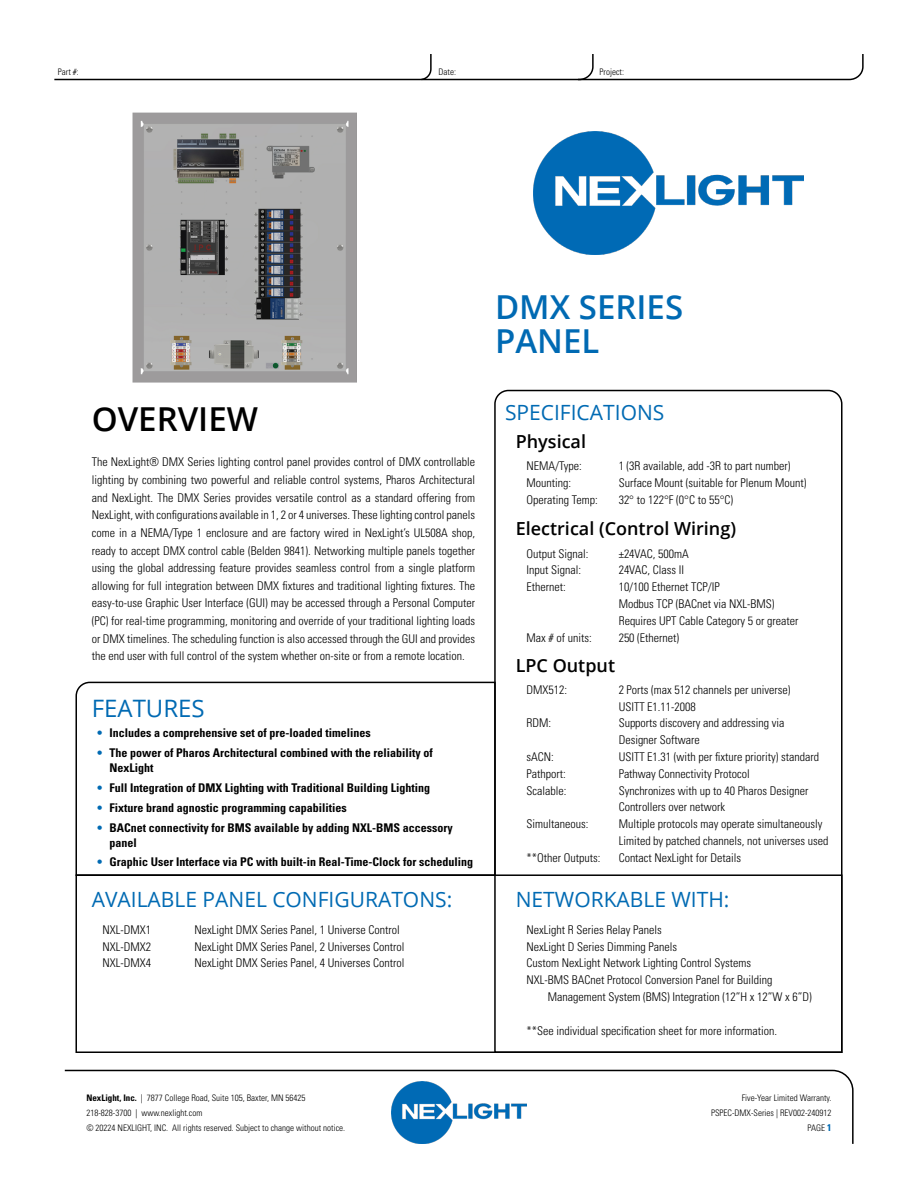
<style>
.page{position:relative;width:918px;height:1188px;background:#fff}
.page>*{position:absolute;margin:0;border:0;box-sizing:border-box;transform-origin:0 0}
.t1{font:600 33px/34.2px "Open Sans";color:#006ab3}
.t2{font:600 33px "Open Sans";color:#000}
.t3{font:24px "Open Sans";color:#006ab3}
.t4{font:21px "Open Sans";color:#006ab3}
.t5{font:600 18px "Open Sans";color:#000}
.t6{font:300 condensed 12px/16.8px "Univers LT Std";color:#000}
.t7{font:700 condensed 12px/15px "Univers LT Std";color:#000}
.t8{font:300 condensed 9px/15.1px "Univers LT Std";color:#000;text-align:right}
.s1{font-weight:300;color:#006ab3}
.s2{font-weight:700}
.s3{font-weight:700;font-size:9.75px;color:#006ab3}
</style>
<div class="page">
<svg style="left:54px;top:54px;width:810px;height:27px"></svg>
<svg style="left:64px;top:1069px;width:790px;height:75px"></svg>
<img style="left:533px;top:131px;width:270px;height:124px">
<svg style="left:494px;top:389px;width:349px;height:661px"></svg>
<svg style="left:75px;top:681px;width:421px;height:193px"></svg>
<div style="left:75px;top:874px;width:768px;height:179px;border:2px solid #000"></div>
<img style="left:132px;top:113px;width:225px;height:270px">
<p class="t8" style="left:58px;top:64px;width:22px">Part #:</p>
<p class="t8" style="left:439px;top:64px;width:19px">Date:</p>
<p class="t8" style="left:600px;top:64px;width:26px">Project:</p>
<h1 class="t2" style="left:92px;top:397px;width:168px">OVERVIEW</h1>
<p class="t6" style="left:92px;top:453px;width:385px;line-height:17.7px;text-align:justify">The NexLight® DMX Series lighting control panel provides control of DMX controllable lighting by combining two powerful and reliable control systems, Pharos Architectural and NexLight. The DMX Series provides versatile control as a standard offering from NexLight, with configurations available in 1, 2 or 4 universes. These lighting control panels come in a NEMA/Type 1 enclosure and are factory wired in NexLight’s UL508A shop, ready to accept DMX control cable (Belden 9841). Networking multiple panels together using the global addressing feature provides seamless control from a single platform allowing for full integration between DMX fixtures and traditional lighting fixtures. The easy-to-use Graphic User Interface (GUI) may be accessed through a Personal Computer (PC) for real-time programming, monitoring and override of your traditional lighting loads or DMX timelines. The scheduling function is also accessed through the GUI and provides the end user with full control of the system whether on-site or from a remote location.</p>
<h2 class="t3" style="left:92px;top:691px;width:115px">FEATURES</h2>
<p class="t7" style="left:96px;top:725px;width:276px"><span class="s1">•</span> Includes a comprehensive set of pre-loaded timelines</p>
<p class="t7" style="left:110px;top:745px;width:325px;text-indent:-14px"><span class="s1">•</span> The power of Pharos Architectural combined with the reliability of<br>NexLight</p>
<p class="t7" style="left:96px;top:780px;width:335px"><span class="s1">•</span> Full Integration of DMX Lighting with Traditional Building Lighting</p>
<p class="t7" style="left:96px;top:800px;width:252px"><span class="s1">•</span> Fixture brand agnostic programming capabilities</p>
<p class="t7" style="left:110px;top:820px;width:345px;text-indent:-14px"><span class="s1">•</span> BACnet connectivity for BMS available by adding NXL-BMS accessory panel</p>
<p class="t7" style="left:96px;top:855px;width:378px"><span class="s1">•</span> Graphic User Interface via PC with built-in Real-Time-Clock for scheduling</p>
<h1 class="t1" style="left:495px;top:289px;width:190px">DMX SERIES<br>PANEL</h1>
<h3 class="t4" style="left:505px;top:398px;width:161px">SPECIFICATIONS</h3>
<h3 class="t5" style="left:516px;top:429px;width:72px">Physical</h3>
<p class="t6" style="left:527px;top:458px;width:73px">NEMA/Type:<br>Mounting:<br>Operating Temp:</p>
<p class="t6" style="left:619px;top:458px;width:189px">1 (3R available, add -3R to part number)<br>Surface Mount (suitable for Plenum Mount)<br>32° to 122°F (0°C to 55°C)</p>
<h3 class="t5" style="left:516px;top:516px;width:222px">Electrical (Control Wiring)</h3>
<p class="t6" style="left:527px;top:545px;width:63px">Output Signal:<br>Input Signal:<br>Ethernet:</p>
<p class="t6" style="left:527px;top:629px;width:67px">Max # of units:</p>
<p class="t6" style="left:619px;top:545px;width:181px">±24VAC, 500mA<br>24VAC, Class II<br>10/100 Ethernet TCP/IP<br>Modbus TCP (BACnet via NXL-BMS)<br>Requires UPT Cable Category 5 or greater<br>250 (Ethernet)</p>
<h3 class="t5" style="left:516px;top:653px;width:101px">LPC Output</h3>
<p class="t6" style="left:527px;top:681px;width:42px">DMX512:</p>
<p class="t6" style="left:527px;top:715px;width:26px">RDM:</p>
<p class="t6" style="left:527px;top:748px;width:41px">sACN:<br>Pathport:<br>Scalable:</p>
<p class="t6" style="left:527px;top:816px;width:63px">Simultaneous:</p>
<p class="t6" style="left:527px;top:849px;width:75px">**Other Outputs:</p>
<p class="t6" style="left:619px;top:681px;width:211px">2 Ports (max 512 channels per universe)<br>USITT E1.11-2008<br>Supports discovery and addressing via<br>Designer Software<br>USITT E1.31 (with per fixture priority) standard Pathway Connectivity Protocol<br>Synchronizes with up to 40 Pharos Designer Controllers over network<br>Multiple protocols may operate simultaneously Limited by patched channels, not universes used Contact NexLight for Details</p>
<h3 class="t4" style="left:92px;top:885px;width:362px">AVAILABLE PANEL CONFIGURATONS:</h3>
<h3 class="t4" style="left:516px;top:885px;width:215px">NETWORKABLE WITH:</h3>
<p class="t6" style="left:103px;top:921px;width:50px;text-align:justify">NXL-DMX1<br>NXL-DMX2<br>NXL-DMX4</p>
<p class="t6" style="left:195px;top:921px;width:211px">NexLight DMX Series Panel, 1 Universe Control<br>NexLight DMX Series Panel, 2 Universes Control<br>NexLight DMX Series Panel, 4 Universes Control</p>
<p class="t6" style="left:527px;top:921px;width:137px">NexLight R Series Relay Panels</p>
<p class="t6" style="left:527px;top:938px;width:152px">NexLight D Series Dimming Panels</p>
<p class="t6" style="left:527px;top:955px;width:226px">Custom NexLight Network Lighting Control Systems</p>
<p class="t6" style="left:527px;top:972px;width:247px">NXL-BMS BACnet Protocol Conversion Panel for Building</p>
<p class="t6" style="left:548px;top:988px;width:265px">Management System (BMS) Integration (12”H x 12”W x 6”D)</p>
<p class="t6" style="left:527px;top:1022px;width:252px">**See individual specification sheet for more information.</p>
<p class="t8" style="left:86px;top:1090px;width:260px;text-align:left"><span class="s2">NexLight, Inc.</span> | 7877 College Road, Suite 105, Baxter, MN 56425<br>218-828-3700 | www.nexlight.com<br>© 20224 NEXLIGHT, INC. All rights reserved. Subject to change without notice.</p>
<p class="t8" style="left:711px;top:1090px;width:122px">Five-Year Limited Warranty.<br>PSPEC-DMX-Series | REV002-240912<br>PAGE <span class="s3">1</span></p>
</div>
